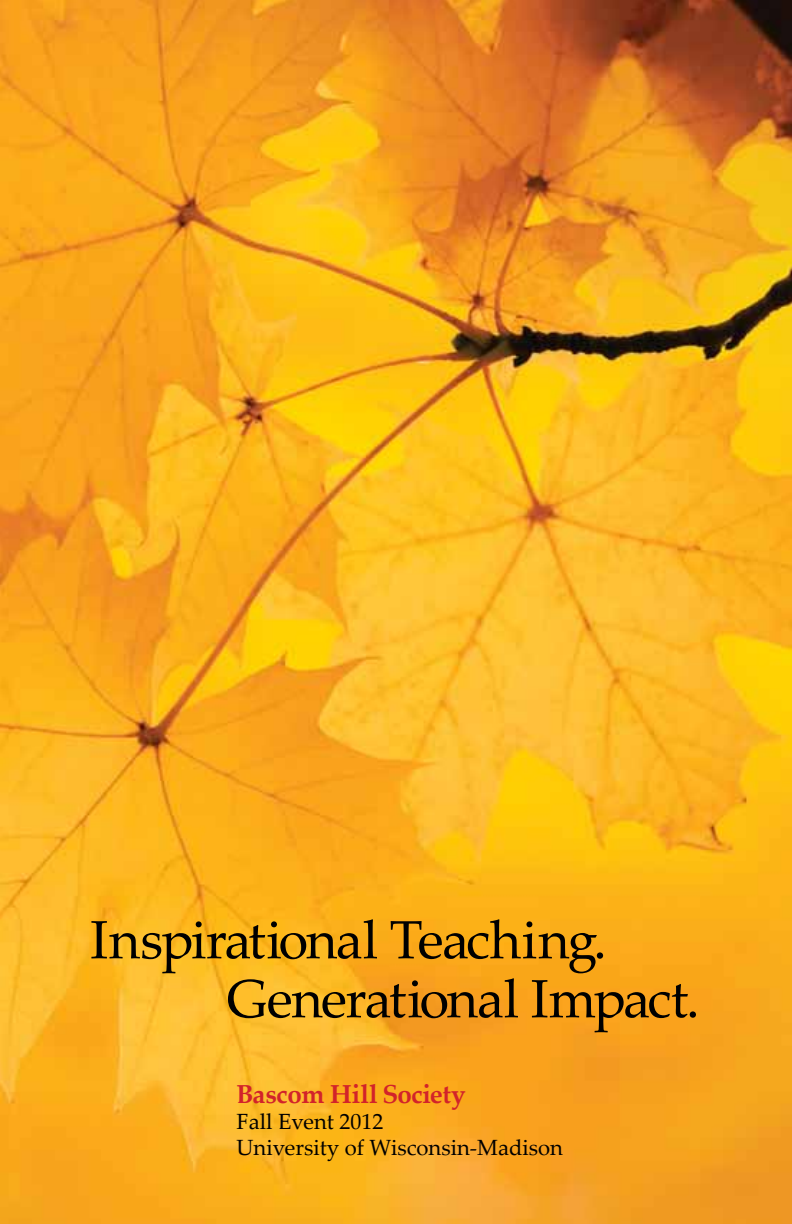
<style>
.page{position:relative;width:792px;height:1224px;background:#fff}
.page>*{position:absolute;margin:0;border:0;box-sizing:border-box;transform-origin:0 0}
.t1{font:54px/59px "Palatino Linotype";letter-spacing:-.035em;color:#000}
.t2{font:700 26px "Palatino Linotype";letter-spacing:-.01em;color:#d2232a}
.t3{font:22px/26px "Palatino Linotype";color:#000}
</style>
<div class="page">
<img style="left:0;top:0;width:792px;height:1224px">
<h1 class="t1" style="left:226px;top:908px;width:475px;text-indent:-136px">Inspirational Teaching.<br>Generational Impact.</h1>
<p class="t2" style="left:236px;top:1075px;width:231px">Bascom Hill Society</p>
<p class="t3" style="left:237px;top:1107px;width:328px">Fall Event 2012<br>University of Wisconsin-Madison</p>
</div>
